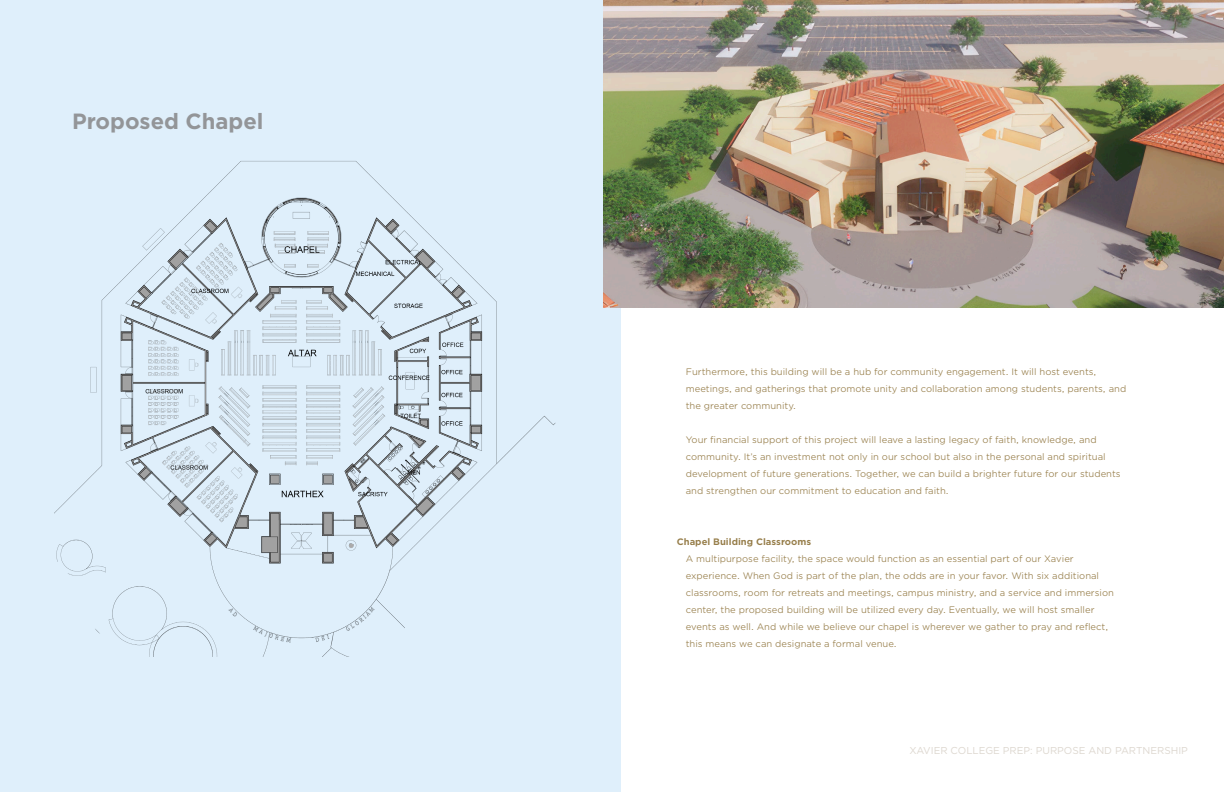
<style>
.page{position:relative;width:1224px;height:792px;background:#fff}
.page>*{position:absolute;margin:0;border:0;box-sizing:border-box;transform-origin:0 0}
.t1{font:700 22px "Gotham";color:#939598}
.t2{font:10px "Gotham";color:#ddd7cf}
.t3{font:9px/17px "Gotham Office";color:#967d49}
.t4{font:700 9px "Gotham Office";color:#967d49}
</style>
<div class="page">
<div style="left:0;top:0;width:621px;height:792px;background:#dfeffb"></div>
<img style="left:55px;top:161px;width:501px;height:495px">
<img style="left:603px;top:0;width:621px;height:307px">
<p class="t1" style="left:72px;top:109px;width:193px">Proposed Chapel</p>
<p class="t3" style="left:686px;top:363px;width:442px">Furthermore, this building will be a hub for community engagement. It will host events, meetings, and gatherings that promote unity and collaboration among students, parents, and the greater community.</p>
<p class="t3" style="left:686px;top:431px;width:436px">Your financial support of this project will leave a lasting legacy of faith, knowledge, and community. It’s an investment not only in our school but also in the personal and spiritual development of future generations. Together, we can build a brighter future for our students and strengthen our commitment to education and faith.</p>
<p class="t4" style="left:677px;top:535px;width:136px">Chapel Building Classrooms</p>
<p class="t3" style="left:686px;top:550px;width:430px">A multipurpose facility, the space would function as an essential part of our Xavier experience. When God is part of the plan, the odds are in your favor. With six additional classrooms, room for retreats and meetings, campus ministry, and a service and immersion center, the proposed building will be utilized every day. Eventually, we will host smaller events as well. And while we believe our chapel is wherever we gather to pray and reflect, this means we can designate a formal venue.</p>
<p class="t2" style="left:909px;top:744px;width:280px">XAVIER COLLEGE PREP: PURPOSE AND PARTNERSHIP</p>
</div>
